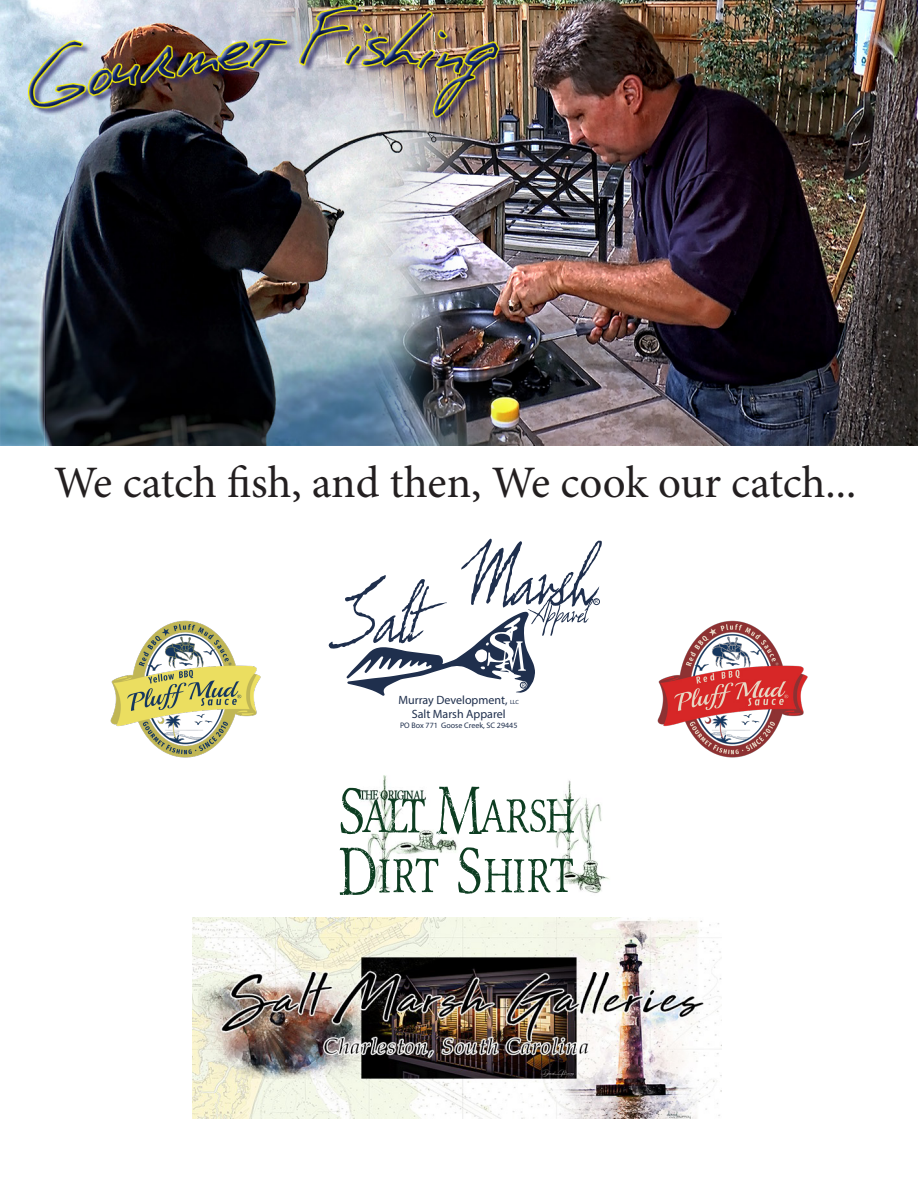
<style>
.page{position:relative;width:918px;height:1188px;background:#fff}
.page>*{position:absolute;margin:0;border:0;box-sizing:border-box;transform-origin:0 0}
.t1{font:45px "Minion Pro";letter-spacing:-.01em;color:#231f20}
.t2{font:12px/14.4px "Myriad Pro";color:#1f2f4d;text-align:center}
.t3{font:7.95px "Myriad Pro";color:#1f2f4d}
.t4{font:5.25px "Open Sans";color:#1f2f4d}
.s1{font-size:6px}
</style>
<div class="page">
<img style="left:0;top:0;width:918px;height:445px">
<img style="left:339px;top:775px;width:270px;height:120px">
<img style="left:464px;top:787px;width:42px;height:47px">
<svg style="left:328px;top:538px;width:274px;height:158px"></svg>
<div style="left:520px;top:682px;width:7px;height:6px;border:1px solid #1f2f4d;border-radius:50%"></div>
<div style="left:593px;top:598px;width:7px;height:7px;border:1px solid #1f2f4d;border-radius:50%"></div>
<img style="left:110px;top:620px;width:151px;height:138px">
<img style="left:657px;top:620px;width:151px;height:138px">
<img style="left:193px;top:917px;width:528px;height:201px">
<p class="t1" style="left:54px;top:453px;width:804px">We catch fish, and then, We cook our catch...</p>
<p class="t4" style="left:522px;top:681px;width:5px">R</p>
<p class="t2" style="left:398px;top:692px;width:122px">Murray Development, <span class="s1">LLC<br></span>Salt Marsh Apparel</p>
<p class="t3" style="left:400px;top:720px;width:119px">PO Box 771 Goose Creek, SC 29445</p>
<p class="t4" style="left:595px;top:598px;width:5px">R</p>
</div>
